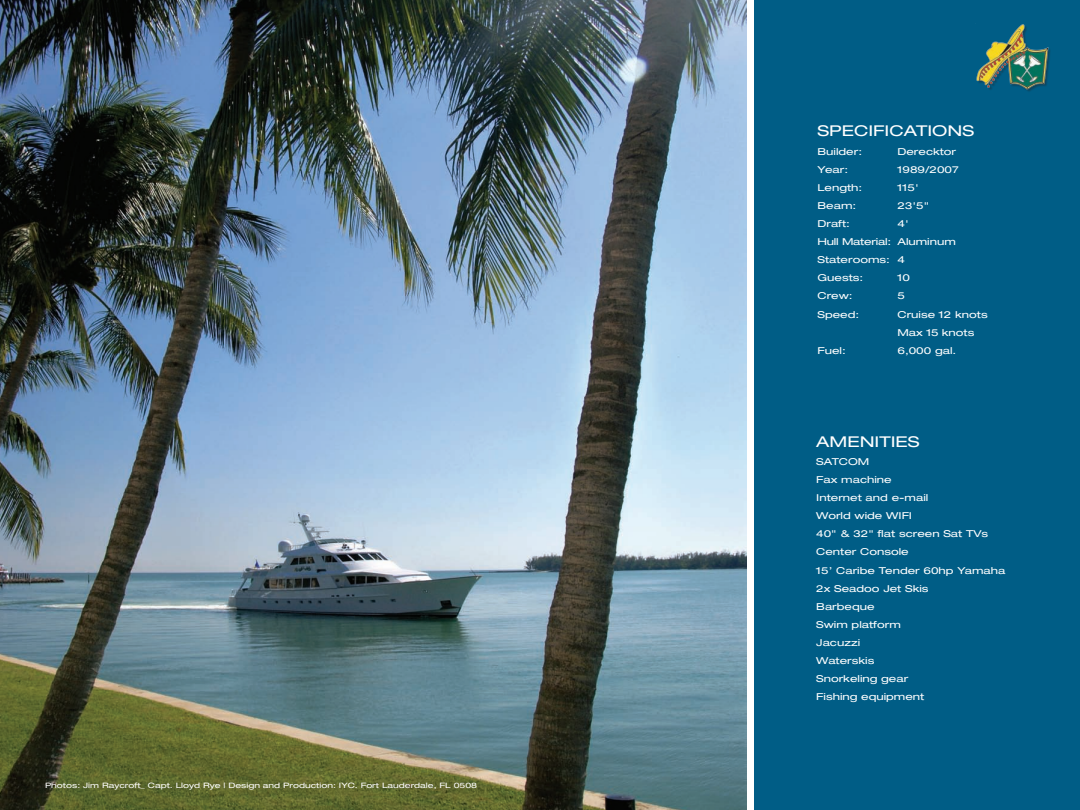
<style>
.page{position:relative;width:1080px;height:810px;background:#fff}
.page>*{position:absolute;margin:0;border:0;box-sizing:border-box;transform-origin:0 0}
.t1{font:expanded 14.88px "Helvetica Neue";color:#fff;scale:1.18 1}
.t2{font:expanded 9.62px/18.1px "Helvetica Neue";color:#fff;scale:1.18 1}
.t3{font:expanded 7.38px "Helvetica Neue";color:#fff;scale:1.18 1}
</style>
<div class="page">
<div style="left:755px;top:0;width:325px;height:810px;background:#005d86"></div>
<img style="left:0;top:0;width:746px;height:810px">
<img style="left:976px;top:24px;width:74px;height:65px">
<p class="t3" style="left:45px;top:780px;width:368px">Photos: Jim Raycroft_ Capt. Lloyd Rye | Design and Production: IYC. Fort Lauderdale, FL 0508</p>
<h1 class="t1" style="left:818px;top:122px;width:134px">SPECIFICATIONS</h1>
<p class="t2" style="left:818px;top:142px;width:39px">Builder:</p>
<p class="t2" style="left:897px;top:142px;width:51px">Derecktor</p>
<p class="t2" style="left:818px;top:160px;width:27px">Year:</p>
<p class="t2" style="left:897px;top:160px;width:53px">1989/2007</p>
<p class="t2" style="left:818px;top:178px;width:39px">Length:</p>
<p class="t2" style="left:897px;top:178px;width:20px">115'</p>
<p class="t2" style="left:818px;top:196px;width:34px">Beam:</p>
<p class="t2" style="left:897px;top:196px;width:28px">23'5"</p>
<p class="t2" style="left:818px;top:214px;width:29px">Draft:</p>
<p class="t2" style="left:818px;top:214px;width:119px;text-indent:80px">4'<br>Hull Material: Aluminum<br>Staterooms: 4<br>Guests:</p>
<p class="t2" style="left:897px;top:269px;width:12px">10</p>
<p class="t2" style="left:818px;top:287px;width:31px">Crew:</p>
<p class="t2" style="left:897px;top:287px;width:8px">5</p>
<p class="t2" style="left:818px;top:305px;width:37px">Speed:</p>
<p class="t2" style="left:897px;top:305px;width:78px">Cruise 12 knots<br>Max 15 knots</p>
<p class="t2" style="left:818px;top:341px;width:26px">Fuel:</p>
<p class="t2" style="left:897px;top:341px;width:51px">6,000 gal.</p>
<h1 class="t1" style="left:816px;top:432px;width:89px">AMENITIES</h1>
<p class="t2" style="left:816px;top:452px;width:162px">SATCOM<br>Fax machine<br>Internet and e-mail<br>World wide WIFI<br>40" &amp; 32" flat screen Sat TVs<br>Center Console<br>15’ Caribe Tender 60hp Yamaha<br>2x Seadoo Jet Skis<br>Barbeque<br>Swim platform<br>Jacuzzi<br>Waterskis<br>Snorkeling gear<br>Fishing equipment</p>
</div>
